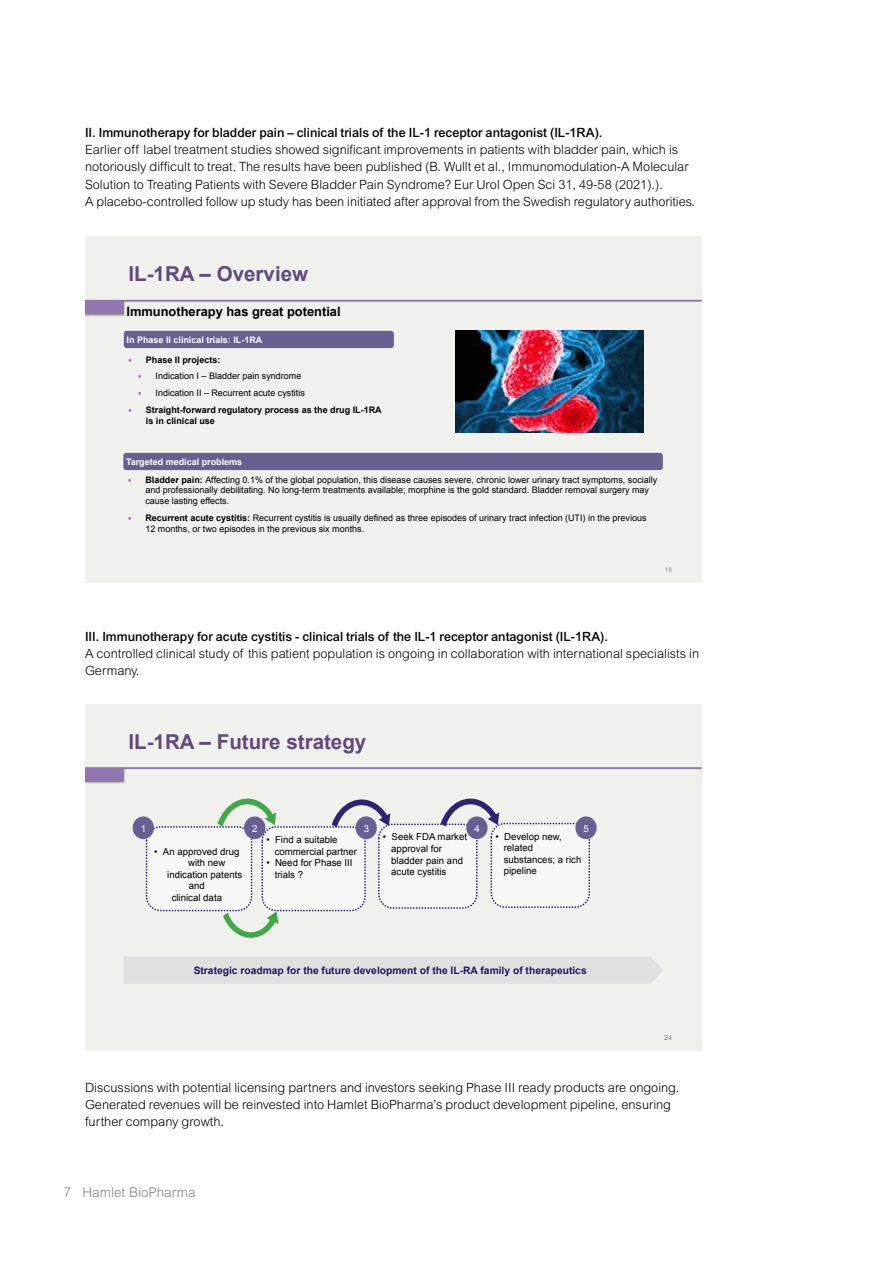
<style>
.page{position:relative;width:893px;height:1263px;background:#fff}
.page>*{position:absolute;margin:0;border:0;box-sizing:border-box;transform-origin:0 0}
.t1{font:700 20.55px "Arial";color:#604a7b}
.t2{font:300 13.5px "Arial MT Std";color:#808285}
.t3{font:700 12.9px "Arial";color:#000}
.t4{font:300 12.75px/17.2px "Arial MT Std";color:#000}
.t5{font:500 12.75px "Arial MT Std";color:#000}
.t6{font:700 10.35px "Arial";color:#23145f}
.t7{font:9.6px/11.6px "Arial";color:#000}
.t8{font:9.6px "Arial";color:#fff}
.t9{font:9px/10.6px "Arial";color:#000}
.t10{font:700 9px/10.9px "Arial";color:#000}
.t11{font:700 9px "Arial";color:#fff}
.t12{font:7.05px "Arial";color:#8a8a8a}
.t13{font:6.45px "Arial";color:#8a8a8a}
.s1{color:#9437ff}
.s2{font-weight:700}
</style>
<div class="page">
<div style="left:85px;top:236px;width:617px;height:347px;background:#f0f0ed"></div>
<hr style="left:85px;top:300px;width:617px;height:2px;background:#9077b0">
<img style="left:85px;top:299px;width:42px;height:18px">
<div style="left:85px;top:300px;width:39px;height:14px;background:#9077b0"></div>
<img style="left:455px;top:331px;width:188px;height:101px">
<div style="left:124px;top:331px;width:270px;height:17px;background:#685f93;border-radius:3px"></div>
<div style="left:123px;top:453px;width:540px;height:17px;background:#685f93;border-radius:3px"></div>
<div style="left:85px;top:704px;width:617px;height:347px;background:#f0f0ed"></div>
<hr style="left:85px;top:767px;width:617px;height:2px;background:#9077b0">
<img style="left:85px;top:767px;width:42px;height:17px">
<div style="left:85px;top:768px;width:39px;height:13px;background:#9077b0"></div>
<svg style="left:223px;top:911px;width:55px;height:27px"></svg>
<svg style="left:218px;top:798px;width:58px;height:28px"></svg>
<div style="left:147px;top:827px;width:105px;height:83px;background:#f7f7f6;border-radius:14px"></div>
<div style="left:146px;top:826px;width:106px;height:85px;border:1px dashed #29176c;border-radius:14px"></div>
<div style="left:262px;top:827px;width:103px;height:83px;background:#f7f7f6;border-radius:14px"></div>
<div style="left:262px;top:826px;width:104px;height:85px;border:1px dashed #29176c;border-radius:14px"></div>
<div style="left:379px;top:824px;width:98px;height:84px;background:#f7f7f6;border-radius:14px"></div>
<div style="left:378px;top:824px;width:99px;height:85px;border:1px dashed #29176c;border-radius:14px"></div>
<svg style="left:441px;top:798px;width:58px;height:28px"></svg>
<div style="left:133px;top:816px;width:21px;height:23px;background:#685f93;border-radius:50%"></div>
<div style="left:356px;top:816px;width:21px;height:23px;background:#685f93;border-radius:50%"></div>
<div style="left:466px;top:816px;width:22px;height:23px;background:#685f93;border-radius:50%"></div>
<div style="left:244px;top:816px;width:21px;height:23px;background:#685f93;border-radius:50%"></div>
<div style="left:491px;top:823px;width:98px;height:84px;background:#f7f7f6;border-radius:14px"></div>
<div style="left:491px;top:823px;width:99px;height:85px;border:1px dashed #29176c;border-radius:14px"></div>
<div style="left:575px;top:816px;width:22px;height:23px;background:#685f93;border-radius:50%"></div>
<svg style="left:332px;top:799px;width:58px;height:28px"></svg>
<div style="left:123px;top:957px;width:540px;height:27px;background:#e0e0e0"></div>
<p class="t5" style="left:85px;top:125px;width:519px">II. Immunotherapy for bladder pain – clinical trials of the IL-1 receptor antagonist (IL-1RA).</p>
<p class="t4" style="left:85px;top:141px;width:612px">Earlier off label treatment studies showed significant improvements in patients with bladder pain, which is notoriously difficult to treat. The results have been published (B. Wullt et al., Immunomodulation-A Molecular Solution to Treating Patients with Severe Bladder Pain Syndrome? Eur Urol Open Sci 31, 49-58 (2021).).<br>A placebo-controlled follow up study has been initiated after approval from the Swedish regulatory authorities.</p>
<h1 class="t1" style="left:128px;top:261px;width:181px">IL-1RA – Overview</h1>
<p class="t3" style="left:126px;top:303px;width:216px">Immunotherapy has great potential</p>
<p class="t11" style="left:127px;top:334px;width:137px">In Phase II clinical trials: IL-1RA</p>
<p class="t10" style="left:129px;top:355px;width:93px"><span class="s1">▪</span> Phase II projects:</p>
<p class="t9" style="left:138px;top:371px;width:165px"><span class="s1">▪</span> Indication I – Bladder pain syndrome</p>
<p class="t9" style="left:138px;top:388px;width:168px"><span class="s1">▪</span> Indication II – Recurrent acute cystitis</p>
<p class="t10" style="left:146px;top:404px;width:237px;text-indent:-17px"><span class="s1">▪</span> Straight-forward regulatory process as the drug IL-1RA is in clinical use</p>
<p class="t11" style="left:126px;top:456px;width:118px">Targeted medical problems</p>
<p class="t9" style="left:145px;top:474px;width:514px;text-indent:-17px"><span class="s1">▪</span> <span class="s2">Bladder pain:</span> Affecting 0.1% of the global population, this disease causes severe, chronic lower urinary tract symptoms, socially and professionally debilitating. No long-term treatments available; morphine is the gold standard. Bladder removal surgery may cause lasting effects.</p>
<p class="t9" style="left:145px;top:512px;width:503px;text-indent:-17px"><span class="s1">▪</span> <span class="s2">Recurrent acute cystitis:</span> Recurrent cystitis is usually defined as three episodes of urinary tract infection (UTI) in the previous<br>12 months, or two episodes in the previous six months.</p>
<p class="t13" style="left:665px;top:565px;width:9px">18</p>
<p class="t5" style="left:85px;top:629px;width:525px">III. Immunotherapy for acute cystitis - clinical trials of the IL-1 receptor antagonist (IL-1RA).</p>
<p class="t4" style="left:85px;top:645px;width:616px">A controlled clinical study of this patient population is ongoing in collaboration with international specialists in<br>Germany.</p>
<h1 class="t1" style="left:128px;top:728px;width:239px">IL-1RA – Future strategy</h1>
<p class="t8" style="left:141px;top:822px;width:7px">1</p>
<p class="t8" style="left:252px;top:822px;width:7px">2</p>
<p class="t8" style="left:364px;top:822px;width:7px">3</p>
<p class="t8" style="left:474px;top:822px;width:7px">4</p>
<p class="t7" style="left:391px;top:831px;width:77px;text-indent:-8px">• Seek FDA market approval for bladder pain and acute cystitis</p>
<p class="t7" style="left:275px;top:834px;width:84px;text-indent:-8px">• Find a suitable commercial partner</p>
<p class="t7" style="left:275px;top:857px;width:79px;text-indent:-8px">• Need for Phase III trials ?</p>
<p class="t7" style="left:154px;top:845px;width:87px">• An approved drug</p>
<p class="t7" style="left:188px;top:857px;width:39px">with new</p>
<p class="t7" style="left:167px;top:869px;width:76px">indication patents</p>
<p class="t7" style="left:189px;top:880px;width:18px">and</p>
<p class="t7" style="left:172px;top:892px;width:52px">clinical data</p>
<p class="t8" style="left:583px;top:822px;width:7px">5</p>
<p class="t7" style="left:504px;top:830px;width:79px;text-indent:-8px">• Develop new, related substances; a rich pipeline</p>
<p class="t6" style="left:194px;top:964px;width:395px">Strategic roadmap for the future development of the IL-RA family of therapeutics</p>
<p class="t12" style="left:664px;top:1033px;width:9px">24</p>
<p class="t4" style="left:85px;top:1078px;width:596px">Discussions with potential licensing partners and investors seeking Phase III ready products are ongoing.<br>Generated revenues will be reinvested into Hamlet BioPharma’s product development pipeline, ensuring further company growth.</p>
<p class="t2" style="left:64px;top:1185px;width:133px">7 Hamlet BioPharma</p>
</div>
